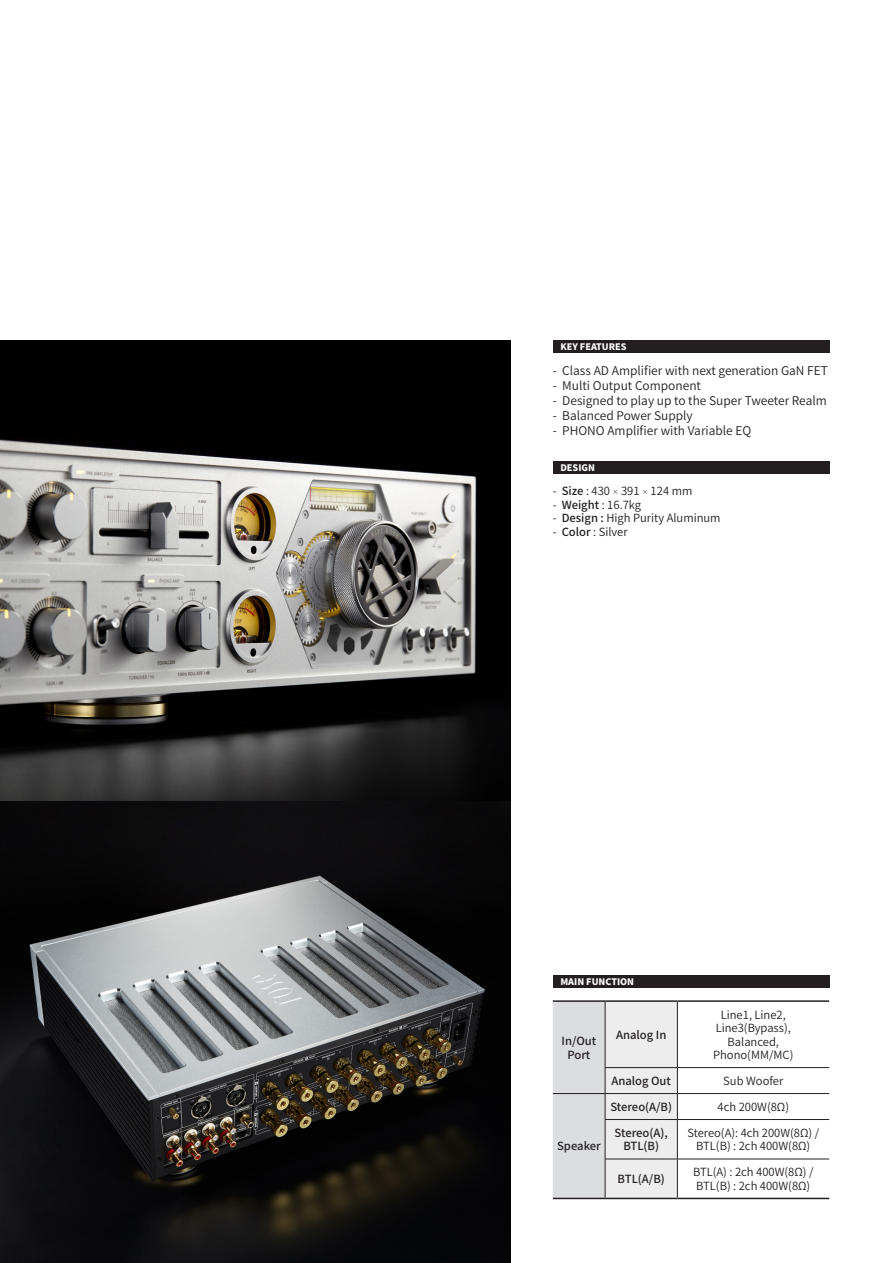
<style>
.page{position:relative;width:893px;height:1263px;background:#fff}
.page>*{position:absolute;margin:0;border:0;box-sizing:border-box;transform-origin:0 0}
.t1{font:600 12px "Noto Sans CJ Kkr";color:#231f20}
.t2{font:600 11.25px/13.5px "Noto Sans CJ Kkr";color:#231f20;text-align:center}
.t3{font:500 11.25px/13.5px "Noto Sans CJ Kkr";color:#231f20;text-align:center}
.t4{font:900 9px "Noto Sans CJ Kkr";color:#fff}
.s1{font-weight:500}
.s2{font-size:6px}
</style>
<div class="page">
<img style="left:0;top:340px;width:510px;height:923px">
<div style="left:553px;top:340px;width:276px;height:13px;background:#231f20"></div>
<div style="left:553px;top:461px;width:276px;height:12px;background:#231f20"></div>
<div style="left:553px;top:975px;width:276px;height:12px;background:#231f20"></div>
<hr style="left:553px;top:1000px;width:52px;height:2px;background:#231f20">
<hr style="left:605px;top:1000px;width:72px;height:2px;background:#231f20">
<hr style="left:677px;top:1000px;width:152px;height:2px;background:#231f20">
<hr style="left:553px;top:1198px;width:52px;height:1px;background:#231f20">
<hr style="left:605px;top:1198px;width:72px;height:1px;background:#231f20">
<hr style="left:677px;top:1198px;width:152px;height:1px;background:#231f20">
<hr style="left:677px;top:1067px;width:152px;height:1px;background:#231f20">
<hr style="left:677px;top:1093px;width:152px;height:1px;background:#231f20">
<svg style="left:553px;top:1001px;width:125px;height:197px;background:#e0e0e2"></svg>
<hr style="left:605px;top:1119px;width:72px;height:1px;background:#231f20">
<hr style="left:605px;top:1120px;width:1px;height:39px;background:#231f20">
<hr style="left:677px;top:1119px;width:152px;height:1px;background:#231f20">
<hr style="left:677px;top:1120px;width:1px;height:39px;background:#231f20">
<hr style="left:605px;top:1159px;width:72px;height:1px;background:#231f20">
<hr style="left:605px;top:1159px;width:1px;height:39px;background:#231f20">
<hr style="left:677px;top:1159px;width:152px;height:1px;background:#231f20">
<hr style="left:677px;top:1159px;width:1px;height:39px;background:#231f20">
<p class="t4" style="left:560px;top:342px;width:68px">KEY FEATURES</p>
<p class="t1" style="left:553px;top:364px;width:277px">- Class AD Amplifier with next generation GaN FET</p>
<p class="t1" style="left:553px;top:379px;width:150px">- Multi Output Component</p>
<p class="t1" style="left:553px;top:394px;width:275px">- Designed to play up to the Super Tweeter Realm</p>
<p class="t1" style="left:553px;top:409px;width:141px">- Balanced Power Supply</p>
<p class="t1" style="left:553px;top:424px;width:200px">- PHONO Amplifier with Variable EQ</p>
<p class="t4" style="left:560px;top:462px;width:36px">DESIGN</p>
<p class="t2" style="left:553px;top:485px;width:141px">- <span class="s1">Size</span> : 430 <span class="s2">×</span> 391 <span class="s2">×</span> 124 mm</p>
<p class="t2" style="left:553px;top:498px;width:90px">- <span class="s1">Weight</span> : 16.7kg</p>
<p class="t2" style="left:553px;top:512px;width:169px">- <span class="s1">Design :</span> High Purity Aluminum</p>
<p class="t2" style="left:553px;top:525px;width:76px">- <span class="s1">Color</span> : Silver</p>
<p class="t4" style="left:560px;top:976px;width:75px">MAIN FUNCTION</p>
<p class="t3" style="left:562px;top:1034px;width:36px">In/Out<br>Port</p>
<p class="t3" style="left:616px;top:1028px;width:52px">Analog In</p>
<p class="t2" style="left:713px;top:1008px;width:82px">Line1, Line2,<br>Line3(Bypass),<br>Balanced,<br>Phono(MM/MC)</p>
<p class="t3" style="left:557px;top:1140px;width:45px">Speaker</p>
<p class="t3" style="left:611px;top:1074px;width:61px">Analog Out</p>
<p class="t2" style="left:723px;top:1074px;width:62px">Sub Woofer</p>
<p class="t3" style="left:610px;top:1100px;width:63px">Stereo(A/B)</p>
<p class="t2" style="left:717px;top:1100px;width:73px">4ch 200W(8Ω)</p>
<p class="t3" style="left:615px;top:1126px;width:55px">Stereo(A),<br>BTL(B)</p>
<p class="t2" style="left:687px;top:1126px;width:133px">Stereo(A): 4ch 200W(8Ω) /<br>BTL(B) : 2ch 400W(8Ω)</p>
<p class="t3" style="left:618px;top:1172px;width:49px">BTL(A/B)</p>
<p class="t2" style="left:693px;top:1166px;width:122px;text-align:left">BTL(A) : 2ch 400W(8Ω) /<br>BTL(B) : 2ch 400W(8Ω)</p>
</div>
